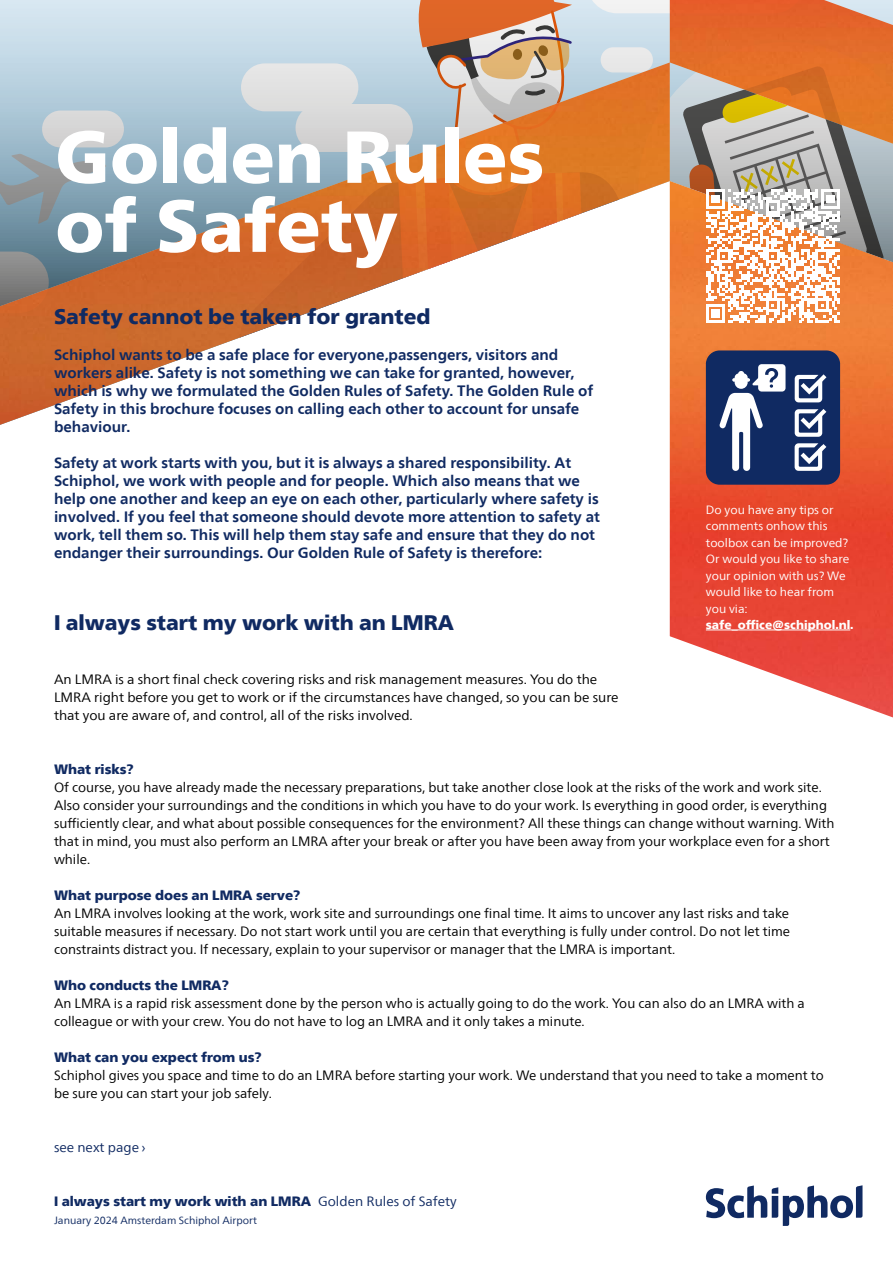
<style>
.page{position:relative;width:893px;height:1263px;background:#fff}
.page>*{position:absolute;margin:0;border:0;box-sizing:border-box;transform-origin:0 0}
.t1{font:900 73.5px/69px "Frutigerfor Schiphol";color:#fff}
.t2{font:900 21px "Frutigerfor Schiphol";color:#102a62}
.t3{font:700 15px/18px "Frutigerfor Schiphol";color:#102a62}
.t4{font:13.5px/18px "Frutigerfor Schiphol";color:#000}
.t5{font:900 13.5px "Frutigerfor Schiphol";color:#102a62}
.t6{font:13.5px "Frutigerfor Schiphol";color:#102a62}
.t7{font:12px/16.5px "Frutigerfor Schiphol";color:#fff}
.t8{font:900 12px "Frutigerfor Schiphol";color:#fff}
.t9{font:10.5px "Frutigerfor Schiphol";color:#102a62}
.s1{font-weight:400}
</style>
<div class="page">
<img style="left:0;top:0;width:893px;height:634px">
<svg style="left:669px;top:634px;width:224px;height:583px"></svg>
<hr style="left:706px;top:630px;width:144px;height:1px;background:#fff">
<svg style="left:324px;top:0;width:569px;height:485px"></svg>
<svg style="left:706px;top:1185px;width:156px;height:41px"></svg>
<h1 class="t1" style="left:55px;top:122px;width:490px">Golden Rules of Safety</h1>
<h2 class="t2" style="left:54px;top:304px;width:378px">Safety cannot be taken for granted</h2>
<p class="t3" style="left:54px;top:346px;width:541px">Schiphol wants to be a safe place for everyone,passengers, visitors and workers alike. Safety is not something we can take for granted, however, which is why we formulated the Golden Rules of Safety. The Golden Rule of Safety in this brochure focuses on calling each other to account for unsafe behaviour.</p>
<p class="t3" style="left:54px;top:454px;width:547px">Safety at work starts with you, but it is always a shared responsibility. At Schiphol, we work with people and for people. Which also means that we help one another and keep an eye on each other, particularly where safety is involved. If you feel that someone should devote more attention to safety at work, tell them so. This will help them stay safe and ensure that they do not endanger their surroundings. Our Golden Rule of Safety is therefore:</p>
<h2 class="t2" style="left:54px;top:610px;width:401px">I always start my work with an LMRA</h2>
<p class="t4" style="left:54px;top:670px;width:566px">An LMRA is a short final check covering risks and risk management measures. You do the<br>LMRA right before you get to work or if the circumstances have changed, so you can be sure that you are aware of, and control, all of the risks involved.</p>
<p class="t7" style="left:706px;top:501px;width:145px">Do you have any tips or comments onhow this toolbox can be improved?<br>Or would you like to share your opinion with us? We would like to hear from you via:</p>
<p class="t8" style="left:706px;top:617px;width:149px">safe_office@schiphol.nl.</p>
<p class="t5" style="left:54px;top:761px;width:81px">What risks?</p>
<p class="t4" style="left:54px;top:778px;width:782px">Of course, you have already made the necessary preparations, but take another close look at the risks of the work and work site.<br>Also consider your surroundings and the conditions in which you have to do your work. Is everything in good order, is everything sufficiently clear, and what about possible consequences for the environment? All these things can change without warning. With that in mind, you must also perform an LMRA after your break or after you have been away from your workplace even for a short while.</p>
<p class="t5" style="left:54px;top:887px;width:248px">What purpose does an LMRA serve?</p>
<p class="t4" style="left:54px;top:904px;width:738px;text-align:justify">An LMRA involves looking at the work, work site and surroundings one final time. It aims to uncover any last risks and take suitable measures if necessary. Do not start work until you are certain that everything is fully under control. Do not let time constraints distract you. If necessary, explain to your supervisor or manager that the LMRA is important.</p>
<p class="t5" style="left:54px;top:977px;width:176px">Who conducts the LMRA?</p>
<p class="t4" style="left:54px;top:994px;width:752px">An LMRA is a rapid risk assessment done by the person who is actually going to do the work. You can also do an LMRA with a colleague or with your crew. You do not have to log an LMRA and it only takes a minute.</p>
<p class="t5" style="left:54px;top:1049px;width:209px">What can you expect from us?</p>
<p class="t4" style="left:54px;top:1066px;width:771px">Schiphol gives you space and time to do an LMRA before starting your work. We understand that you need to take a moment to be sure you can start your job safely.</p>
<p class="t6" style="left:54px;top:1139px;width:93px">see next page ›</p>
<p class="t5" style="left:54px;top:1193px;width:404px">I always start my work with an LMRA <span class="s1">Golden Rules of Safety</span></p>
<p class="t9" style="left:54px;top:1214px;width:205px">January 2024 Amsterdam Schiphol Airport</p>
</div>
